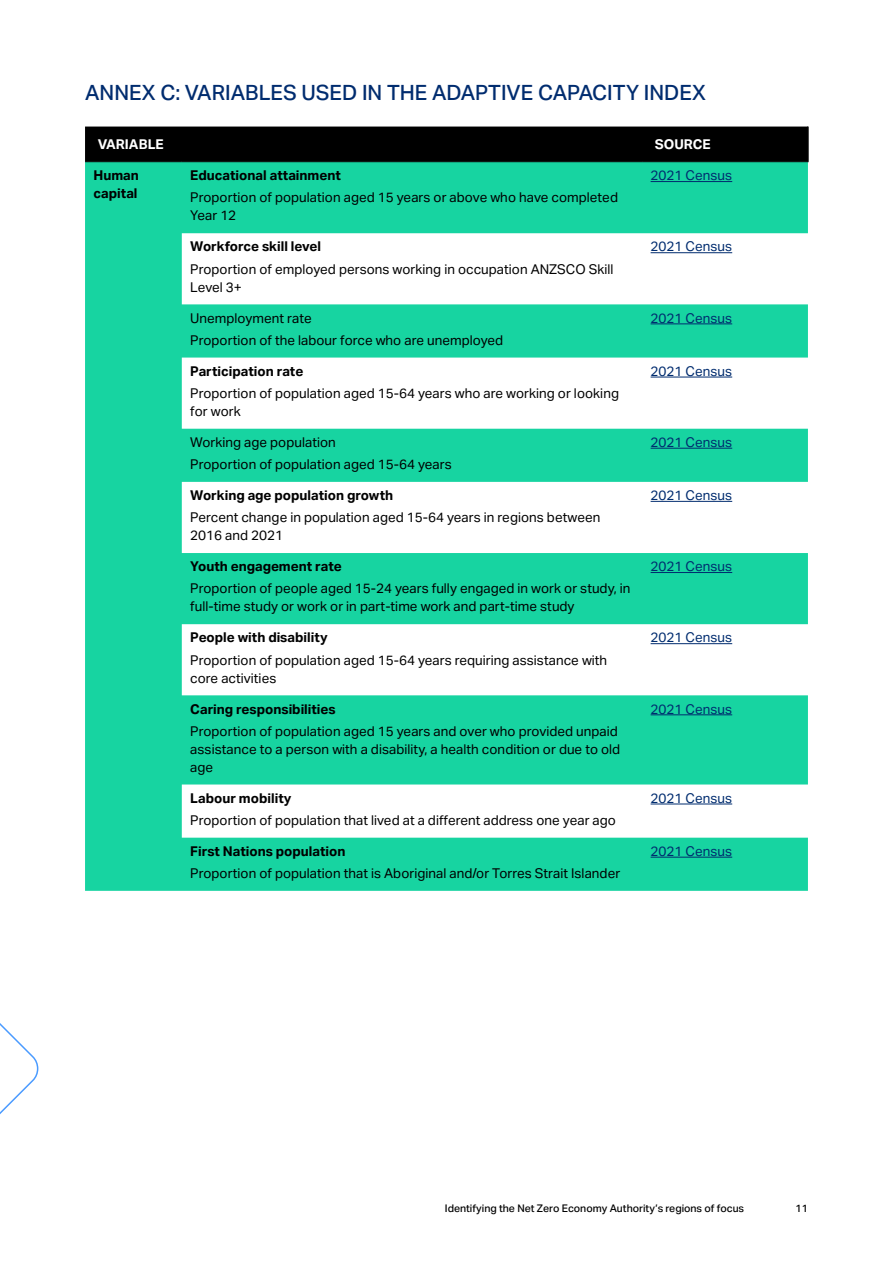
<style>
.page{position:relative;width:893px;height:1263px;background:#fff}
.page>*{position:absolute;margin:0;border:0;box-sizing:border-box;transform-origin:0 0}
.Heading_1{font:500 21px "Aktiv Grotesk";color:#002c6f}
.Table_body{font:13.5px/18px "Aktiv Grotesk";color:#000}
.Table_body-2{font:700 13.5px/18px "Aktiv Grotesk";color:#000}
.Table_body-3{font:13.5px "Aktiv Grotesk";color:#002c6f}
.Table_Header{font:700 13.5px "Aktiv Grotesk";color:#fff}
.t1{font:500 10.5px "Aktiv Grotesk";color:#000}
</style>
<div class="page">
<div style="left:85px;top:127px;width:722px;height:34px;background:#000"></div>
<svg style="left:85px;top:162px;width:723px;height:729px;fill:#17d4a1"></svg>
<hr style="left:807px;top:127px;width:2px;height:34px;background:#000">
<hr style="left:85px;top:161px;width:97px;height:1px;background:#000">
<hr style="left:182px;top:161px;width:460px;height:1px;background:#000">
<hr style="left:642px;top:161px;width:167px;height:1px;background:#000">
<hr style="left:651px;top:181px;width:81px;height:1px;background:#002c6f">
<hr style="left:651px;top:252px;width:81px;height:1px;background:#002c6f">
<hr style="left:651px;top:323px;width:81px;height:1px;background:#002c6f">
<hr style="left:651px;top:377px;width:81px;height:1px;background:#002c6f">
<hr style="left:651px;top:448px;width:81px;height:1px;background:#002c6f">
<hr style="left:651px;top:501px;width:81px;height:1px;background:#002c6f">
<hr style="left:651px;top:572px;width:81px;height:1px;background:#002c6f">
<hr style="left:651px;top:643px;width:81px;height:1px;background:#002c6f">
<hr style="left:651px;top:714px;width:81px;height:1px;background:#002c6f">
<hr style="left:651px;top:803px;width:81px;height:1px;background:#002c6f">
<hr style="left:651px;top:857px;width:81px;height:1px;background:#002c6f">
<svg style="left:0;top:1023px;width:39px;height:91px"></svg>
<h1 class="Heading_1" style="left:85px;top:81px;width:622px">ANNEX C: VARIABLES USED IN THE ADAPTIVE CAPACITY INDEX</h1>
<p class="Table_Header" style="left:98px;top:136px;width:68px">VARIABLE</p>
<p class="Table_Header" style="left:655px;top:136px;width:58px">SOURCE</p>
<p class="Table_body-2" style="left:94px;top:167px;width:47px">Human capital</p>
<p class="Table_body-2" style="left:190px;top:167px;width:152px">Educational attainment</p>
<p class="Table_body-3" style="left:651px;top:168px;width:83px">2021 Census</p>
<p class="Table_body" style="left:190px;top:189px;width:429px">Proportion of population aged 15 years or above who have completed<br>Year 12</p>
<p class="Table_body-2" style="left:190px;top:238px;width:132px">Workforce skill level</p>
<p class="Table_body" style="left:190px;top:260px;width:425px">Proportion of employed persons working in occupation ANZSCO Skill<br>Level 3+</p>
<p class="Table_body" style="left:190px;top:309px;width:123px">Unemployment rate</p>
<p class="Table_body" style="left:190px;top:331px;width:314px">Proportion of the labour force who are unemployed</p>
<p class="Table_body-2" style="left:190px;top:362px;width:115px">Participation rate</p>
<p class="Table_body" style="left:190px;top:384px;width:430px">Proportion of population aged 15-64 years who are working or looking for work</p>
<p class="Table_body" style="left:190px;top:433px;width:147px">Working age population</p>
<p class="Table_body" style="left:190px;top:455px;width:263px">Proportion of population aged 15-64 years</p>
<p class="Table_body-2" style="left:190px;top:486px;width:204px">Working age population growth</p>
<p class="Table_body" style="left:190px;top:509px;width:412px">Percent change in population aged 15-64 years in regions between<br>2016 and 2021</p>
<p class="Table_body-2" style="left:190px;top:557px;width:153px">Youth engagement rate</p>
<p class="Table_body" style="left:190px;top:580px;width:442px">Proportion of people aged 15-24 years fully engaged in work or study, in full-time study or work or in part-time work and part-time study</p>
<p class="Table_body-2" style="left:190px;top:629px;width:139px">People with disability</p>
<p class="Table_body" style="left:190px;top:651px;width:418px">Proportion of population aged 15-64 years requiring assistance with core activities</p>
<p class="Table_body-2" style="left:190px;top:700px;width:147px">Caring responsibilities</p>
<p class="Table_body" style="left:190px;top:722px;width:432px">Proportion of population aged 15 years and over who provided unpaid assistance to a person with a disability, a health condition or due to old age</p>
<p class="Table_body-2" style="left:190px;top:789px;width:103px">Labour mobility</p>
<p class="Table_body" style="left:190px;top:811px;width:427px">Proportion of population that lived at a different address one year ago</p>
<p class="Table_body-2" style="left:190px;top:842px;width:157px">First Nations population</p>
<p class="Table_body" style="left:190px;top:864px;width:431px">Proportion of population that is Aboriginal and/or Torres Strait Islander</p>
<p class="Table_body-3" style="left:651px;top:239px;width:83px">2021 Census</p>
<p class="Table_body-3" style="left:651px;top:310px;width:83px">2021 Census</p>
<p class="Table_body-3" style="left:651px;top:363px;width:83px">2021 Census</p>
<p class="Table_body-3" style="left:651px;top:434px;width:83px">2021 Census</p>
<p class="Table_body-3" style="left:651px;top:487px;width:83px">2021 Census</p>
<p class="Table_body-3" style="left:651px;top:559px;width:83px">2021 Census</p>
<p class="Table_body-3" style="left:651px;top:630px;width:83px">2021 Census</p>
<p class="Table_body-3" style="left:651px;top:701px;width:83px">2021 Census</p>
<p class="Table_body-3" style="left:651px;top:790px;width:83px">2021 Census</p>
<p class="Table_body-3" style="left:651px;top:843px;width:83px">2021 Census</p>
<p class="t1" style="left:445px;top:1202px;width:301px">Identifying the Net Zero Economy Authority’s regions of focus</p>
<p class="t1" style="left:795px;top:1202px;width:14px">11</p>
</div>
